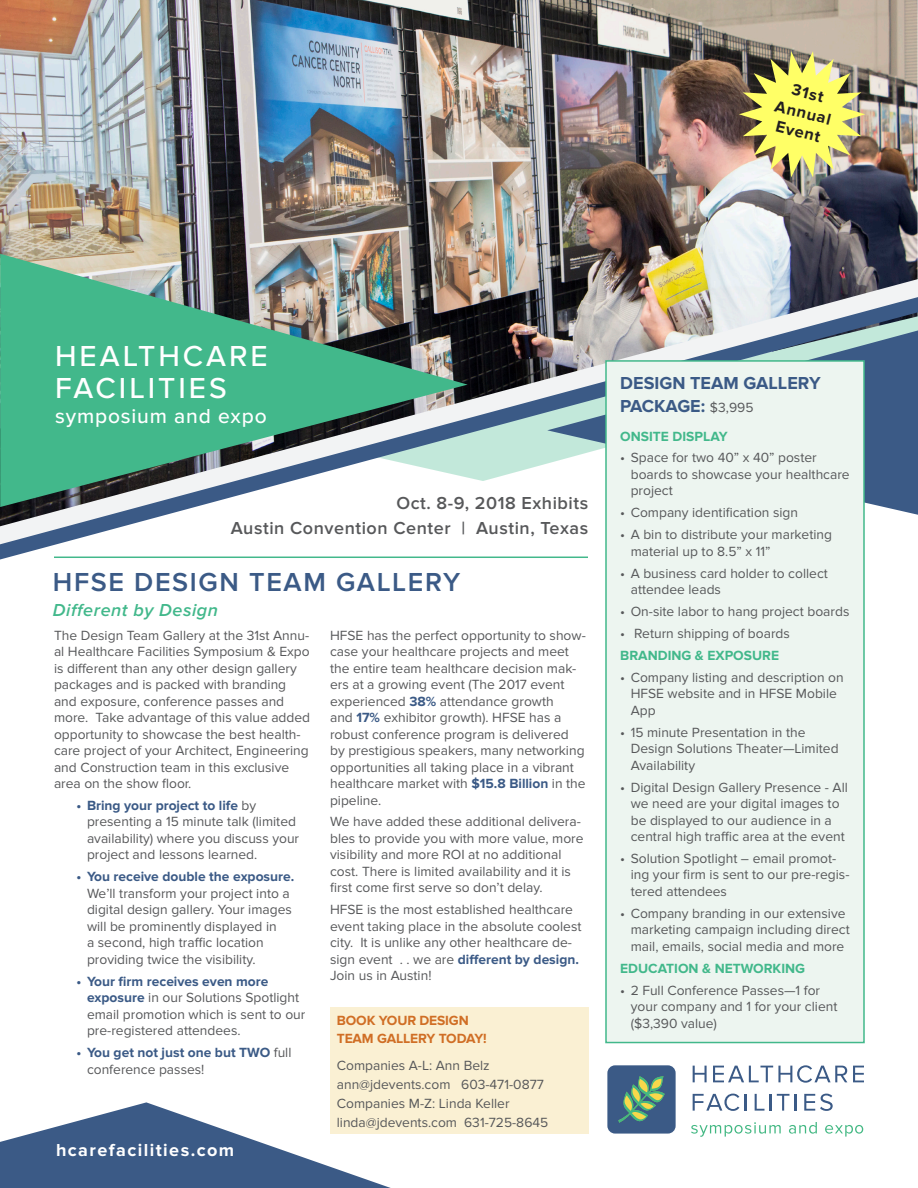
<style>
.page{position:relative;width:918px;height:1188px;background:#fff}
.page>*{position:absolute;margin:0;border:0;box-sizing:border-box;transform-origin:0 0}
.t1{font:500 30px "Proxima Nova";letter-spacing:.1em;color:#fff}
.t2{font:600 27px "Proxima Nova";letter-spacing:.06em;color:#3b5a86}
.t3{font:500 21px "Proxima Nova";letter-spacing:.04em;color:#fff}
.t4{font:600 18px "Proxima Nova";letter-spacing:.03em;color:#57585a}
.TEXT{font:700 18px/22.5px "Proxima Nova";color:#3b5a86}
.t5{font:700 18px "Proxima Nova";letter-spacing:.08em;color:#fff}
.t6{font:italic 600 18px "Proxima Nova";letter-spacing:.03em;color:#42b88b}
.TEXT-2{font:700 16.5px/19.8px "Proxima Nova";color:#231f20;text-align:center}
.TEXT-3{font:13.8px/16.5px "Proxima Nova";color:#57585a}
.TEXT-4{font:700 13.8px "Proxima Nova";color:#42b88b}
.t7{font:700 13.8px/16.5px "Proxima Nova";color:#3b5a86}
.TEXT-5{font:700 13.8px "Proxima Nova";letter-spacing:-.01em;color:#d06e25}
.s1{font-weight:400;font-size:13.8px;color:#57585a}
.s2{font-weight:700;color:#3b5a86}
.s3{font-weight:400;color:#57585a}
</style>
<div class="page">
<img style="left:0;top:0;width:918px;height:279px">
<svg style="left:0;top:1102px;width:391px;height:86px"></svg>
<svg style="left:0;top:544px;width:588px;height:16px"></svg>
<img style="left:0;top:279px;width:918px;height:265px">
<img style="left:0;top:254px;width:468px;height:253px">
<svg style="left:693px;top:1066px;width:14px;height:16px"></svg>
<svg style="left:713px;top:1065px;width:134px;height:18px"></svg>
<svg style="left:853px;top:1066px;width:11px;height:16px"></svg>
<svg style="left:693px;top:1094px;width:46px;height:17px"></svg>
<svg style="left:745px;top:1094px;width:2px;height:17px"></svg>
<svg style="left:755px;top:1094px;width:10px;height:17px"></svg>
<hr style="left:769px;top:1094px;width:3px;height:17px;background:#3b5a86">
<svg style="left:777px;top:1094px;width:20px;height:17px"></svg>
<svg style="left:804px;top:1094px;width:29px;height:17px"></svg>
<svg style="left:691px;top:1122px;width:90px;height:15px"></svg>
<svg style="left:789px;top:1122px;width:28px;height:12px"></svg>
<svg style="left:825px;top:1125px;width:38px;height:12px"></svg>
<div style="left:607px;top:1065px;width:69px;height:69px;background:#3b5a86;border-radius:8px"></div>
<svg style="left:618px;top:1076px;width:47px;height:47px"></svg>
<svg style="left:547px;top:330px;width:371px;height:185px"></svg>
<div style="left:606px;top:361px;width:258px;height:682px;background:#edf5f0"></div>
<div style="left:605px;top:360px;width:260px;height:683px;border:2px solid #42b88b"></div>
<div style="left:330px;top:1007px;width:258px;height:126px;background:#faf0d3"></div>
<hr style="left:54px;top:557px;width:534px;height:1px;background:#42b88b">
<img style="left:739px;top:51px;width:126px;height:126px">
<p class="TEXT-2" style="left:794px;top:80px;width:34px;rotate:14deg">31st</p>
<p class="TEXT-2" style="left:778px;top:96px;width:59px;rotate:14deg">Annual<br>Event</p>
<p class="t1" style="left:55px;top:339px;width:214px">HEALTHCARE</p>
<p class="t1" style="left:55px;top:370px;width:173px">FACILITIES</p>
<p class="t3" style="left:55px;top:404px;width:213px">symposium and expo</p>
<p class="TEXT" style="left:620px;top:373px;width:202px">DESIGN TEAM GALLERY<br>PACKAGE: <span class="s1">$3,995</span></p>
<p class="TEXT-4" style="left:620px;top:428px;width:109px">ONSITE DISPLAY</p>
<p class="TEXT-3" style="left:631px;top:450px;width:221px;text-indent:-10px">• Space for two 40” x 40” poster boards to showcase your healthcare project</p>
<p class="TEXT-3" style="left:620px;top:505px;width:179px">• Company identification sign</p>
<p class="TEXT-3" style="left:631px;top:527px;width:203px;text-indent:-10px">• A bin to distribute your marketing material up to 8.5” x 11”</p>
<p class="TEXT-3" style="left:631px;top:565px;width:199px;text-indent:-10px">• A business card holder to collect attendee leads</p>
<p class="TEXT-3" style="left:620px;top:603px;width:231px">• On-site labor to hang project boards</p>
<p class="TEXT-3" style="left:620px;top:625px;width:171px">• Return shipping of boards</p>
<p class="TEXT-4" style="left:620px;top:647px;width:160px">BRANDING &amp; EXPOSURE</p>
<p class="TEXT-3" style="left:631px;top:669px;width:214px;text-indent:-10px">• Company listing and description on<br>HFSE website and in HFSE Mobile<br>App</p>
<p class="TEXT-3" style="left:631px;top:724px;width:209px;text-indent:-10px">• 15 minute Presentation in the<br>Design Solutions Theater—Limited<br>Availability</p>
<p class="TEXT-3" style="left:620px;top:779px;width:229px;text-align:center">• Digital Design Gallery Presence - All we need are your digital images to be displayed to our audience in a central high traffic area at the event</p>
<p class="TEXT-3" style="left:631px;top:850px;width:220px;text-indent:-10px">• Solution Spotlight – email promot&shy;ing your firm is sent to our pre-regis&shy;tered attendees</p>
<p class="TEXT-3" style="left:631px;top:905px;width:220px;text-indent:-10px">• Company branding in our extensive marketing campaign including direct mail, emails, social media and more</p>
<p class="TEXT-4" style="left:620px;top:960px;width:186px">EDUCATION &amp; NETWORKING</p>
<p class="TEXT-3" style="left:631px;top:982px;width:208px;text-indent:-10px">• 2 Full Conference Passes—1 for your company and 1 for your client</p>
<p class="t4" style="left:396px;top:493px;width:193px">Oct. 8-9, 2018 Exhibits</p>
<p class="t4" style="left:231px;top:518px;width:359px">Austin Convention Center | Austin, Texas</p>
<p class="t2" style="left:53px;top:566px;width:409px">HFSE DESIGN TEAM GALLERY</p>
<p class="t6" style="left:53px;top:600px;width:167px">Different by Design</p>
<p class="TEXT-3" style="left:54px;top:627px;width:258px">The Design Team Gallery at the 31st Annu&shy;al Healthcare Facilities Symposium &amp; Expo is different than any other design gallery packages and is packed with branding and exposure, conference passes and more. Take advantage of this value added opportunity to showcase the best health&shy;care project of your Architect, Engineering and Construction team in this exclusive area on the show floor.</p>
<p class="TEXT-3" style="left:87px;top:797px;width:214px;text-indent:-10px"><span class="s2">• Bring your project to life</span> by presenting a 15 minute talk (limited availability) where you discuss your project and lessons learned.</p>
<p class="TEXT-3" style="left:87px;top:869px;width:209px;text-indent:-10px"><span class="s2">• You receive double the exposure.<br></span>We’ll transform your project into a digital design gallery. Your images will be prominently displayed in<br>a second, high traffic location providing twice the visibility.</p>
<p class="TEXT-3" style="left:87px;top:973px;width:220px;text-indent:-10px"><span class="s2">• Your firm receives even more exposure</span> in our Solutions Spotlight email promotion which is sent to our pre-registered attendees.</p>
<p class="t7" style="left:87px;top:1045px;width:206px;text-indent:-10px">• You get not just one but TWO <span class="s3">full conference passes!</span></p>
<p class="TEXT-3" style="left:330px;top:627px;width:257px">HFSE has the perfect opportunity to show&shy;case your healthcare projects and meet the entire team healthcare decision mak&shy;ers at a growing event (The 2017 event experienced <span class="s2">38%</span> attendance growth<br>and <span class="s2">17%</span> exhibitor growth). HFSE has a robust conference program is delivered by prestigious speakers, many networking opportunities all taking place in a vibrant healthcare market with <span class="s2">$15.8 Billion</span> in the pipeline.</p>
<p class="TEXT-3" style="left:330px;top:814px;width:255px">We have added these additional delivera&shy;bles to provide you with more value, more visibility and more ROI at no additional cost. There is limited availability and it is first come first serve so don’t delay.</p>
<p class="TEXT-3" style="left:330px;top:902px;width:253px">HFSE is the most established healthcare event taking place in the absolute coolest city. It is unlike any other healthcare de&shy;sign event . . we are <span class="s2">different by design.<br></span>Join us in Austin!</p>
<p class="TEXT-5" style="left:337px;top:1012px;width:133px">BOOK YOUR DESIGN</p>
<p class="TEXT-3" style="left:631px;top:1015px;width:88px">($3,390 value)</p>
<p class="TEXT-5" style="left:337px;top:1030px;width:151px">TEAM GALLERY TODAY!</p>
<p class="TEXT-3" style="left:337px;top:1057px;width:154px">Companies A-L: Ann Belz</p>
<p class="TEXT-3" style="left:337px;top:1076px;width:209px">ann@jdevents.com 603-471-0877</p>
<p class="TEXT-3" style="left:337px;top:1095px;width:174px">Companies M-Z: Linda Keller</p>
<p class="TEXT-3" style="left:337px;top:1114px;width:213px">linda@jdevents.com 631-725-8645</p>
<p class="t5" style="left:56px;top:1140px;width:180px">hcarefacilities.com</p>
</div>
